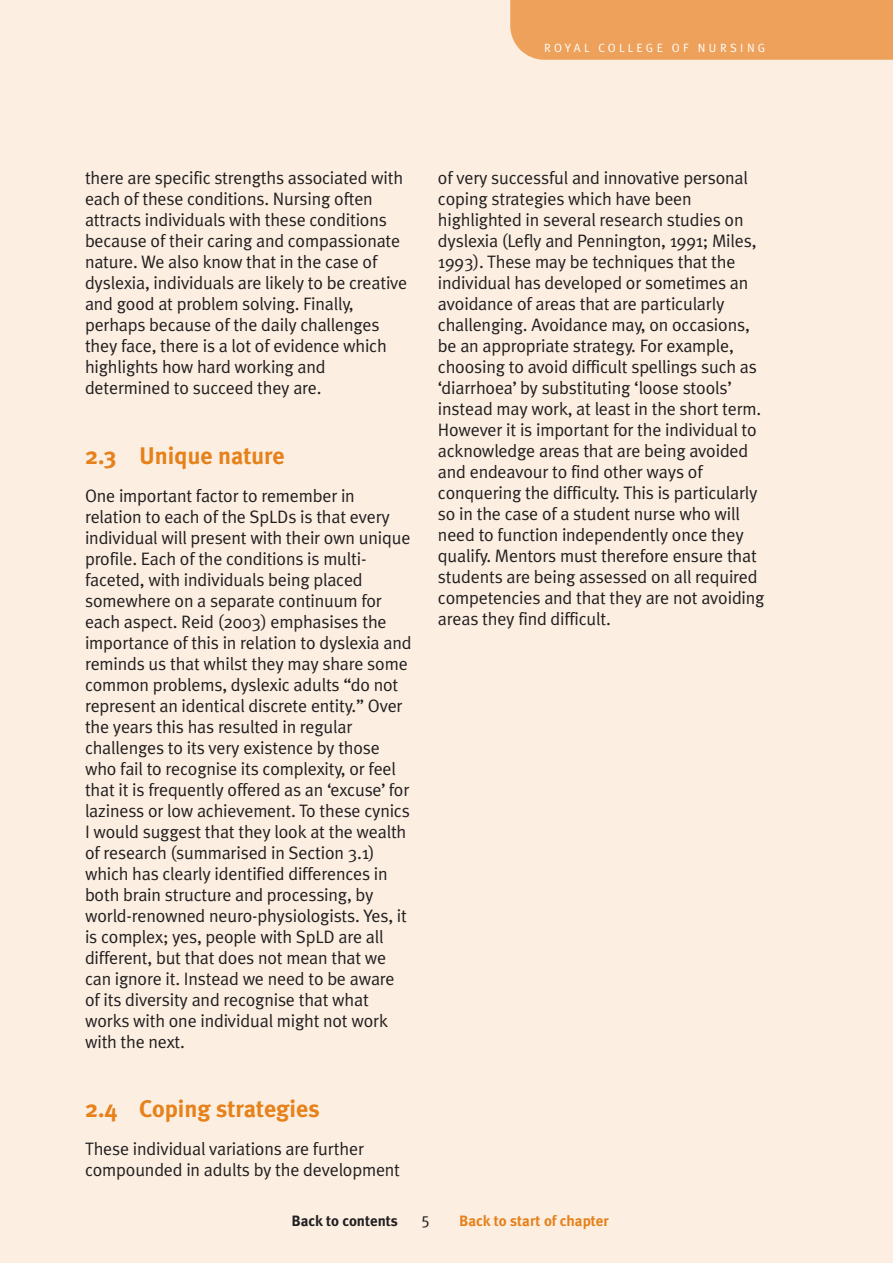
<style>
.page{position:relative;width:893px;height:1263px;background:#fcefe2}
.page>*{position:absolute;margin:0;border:0;box-sizing:border-box;transform-origin:0 0}
.t1{font:700 24px "Meta Plus";color:#e6811b}
.t2{font:18px/21px "Meta Plus Normal";letter-spacing:-.01em;color:#231f20}
.t3{font:16.5px "Meta Plus Normal Caps";color:#231f20}
.t4{font:700 15px "Meta Plus";color:#e6811b}
.t5{font:700 15px "Meta Plus";color:#231f20}
.t6{font:12px "Meta Plus Normal";letter-spacing:.265em;color:#fff}
</style>
<div class="page">
<div style="left:510px;top:0;width:383px;height:60px;background:#eea15a"></div>
<p class="t6" style="left:544px;top:41px;width:223px">ROYAL COLLEGE OF NURSING</p>
<p class="t2" style="left:85px;top:168px;width:324px">there are specific strengths associated with each of these conditions. Nursing often attracts individuals with these conditions because of their caring and compassionate nature. We also know that in the case of dyslexia, individuals are likely to be creative and good at problem solving. Finally, perhaps because of the daily challenges they face, there is a lot of evidence which highlights how hard working and determined to succeed they are.</p>
<h1 class="t1" style="left:85px;top:441px;width:201px">2.3 Unique nature</h1>
<p class="t2" style="left:85px;top:485px;width:328px">One important factor to remember in relation to each of the SpLDs is that every individual will present with their own unique profile. Each of the conditions is multi&shy;faceted, with individuals being placed somewhere on a separate continuum for each aspect. Reid (2003) emphasises the importance of this in relation to dyslexia and reminds us that whilst they may share some common problems, dyslexic adults “do not represent an identical discrete entity.” Over the years this has resulted in regular challenges to its very existence by those who fail to recognise its complexity, or feel that it is frequently offered as an ‘excuse’ for laziness or low achievement. To these cynics I would suggest that they look at the wealth of research (summarised in Section 3.1) which has clearly identified differences in both brain structure and processing, by world-renowned neuro-physiologists. Yes, it is complex; yes, people with SpLD are all different, but that does not mean that we can ignore it. Instead we need to be aware of its diversity and recognise that what works with one individual might not work with the next.</p>
<h1 class="t1" style="left:85px;top:1095px;width:236px">2.4 Coping strategies</h1>
<p class="t2" style="left:85px;top:1139px;width:317px">These individual variations are further compounded in adults by the development</p>
<p class="t2" style="left:438px;top:168px;width:328px">of very successful and innovative personal coping strategies which have been highlighted in several research studies on dyslexia (Lefly and Pennington, 1991; Miles, 1993). These may be techniques that the individual has developed or sometimes an avoidance of areas that are particularly challenging. Avoidance may, on occasions, be an appropriate strategy. For example, choosing to avoid difficult spellings such as ‘diarrhoea’ by substituting ‘loose stools’ instead may work, at least in the short term.<br>However it is important for the individual to acknowledge areas that are being avoided and endeavour to find other ways of conquering the difficulty. This is particularly so in the case of a student nurse who will need to function independently once they qualify. Mentors must therefore ensure that students are being assessed on all required competencies and that they are not avoiding areas they find difficult.</p>
<p class="t5" style="left:292px;top:1212px;width:108px">Back to contents</p>
<p class="t3" style="left:421px;top:1212px;width:10px">5</p>
<p class="t4" style="left:459px;top:1212px;width:151px">Back to start of chapter</p>
</div>
